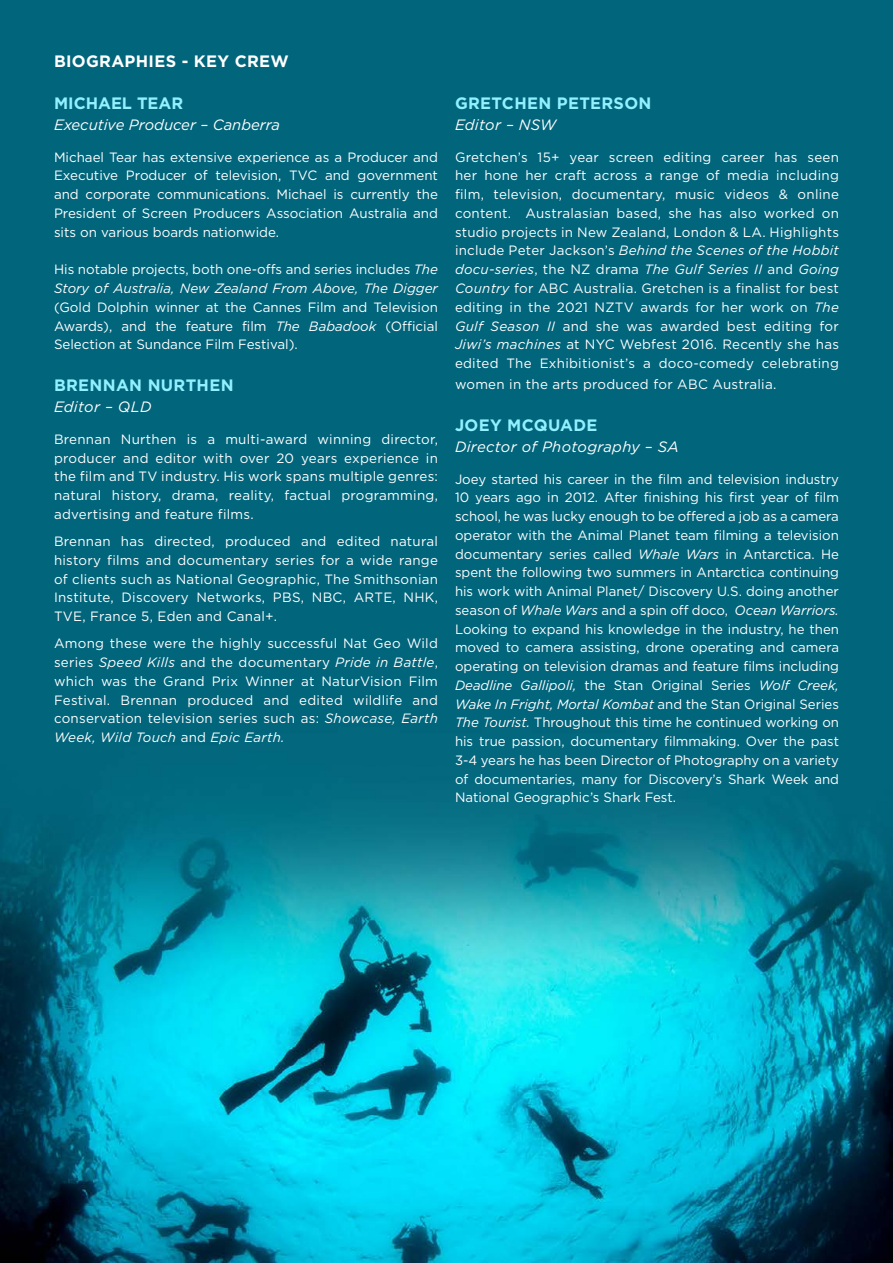
<style>
.page{position:relative;width:893px;height:1263px;background:#fff}
.page>*{position:absolute;margin:0;border:0;box-sizing:border-box;transform-origin:0 0}
.t1{font:700 16.5px "Gotham";letter-spacing:.02em;color:#92f0ff}
.t2{font:700 16.5px "Gotham";letter-spacing:.02em;color:#fff}
.t3{font:700 16.5px "Gotham";color:#92f0ff}
.t4{font:italic 15px "Gotham";letter-spacing:.01em;color:#fff}
.t5{font:13.5px/18.8px "Gotham HTF";letter-spacing:.015em;color:#fff;text-align:justify}
.t6{font:italic 13.5px/18.8px "Gotham HTF";color:#fff}
.s1{font-style:normal}
.s2{font-style:italic}
</style>
<div class="page">
<img style="left:0;top:0;width:893px;height:1263px">
<p class="t2" style="left:54px;top:50px;width:236px">BIOGRAPHIES - KEY CREW</p>
<p class="t3" style="left:54px;top:92px;width:131px">MICHAEL TEAR</p>
<p class="t4" style="left:54px;top:115px;width:228px">Executive Producer – Canberra</p>
<p class="t5" style="left:54px;top:147px;width:385px">Michael Tear has extensive experience as a Producer and Executive Producer of television, TVC and government and corporate communications. Michael is currently the President of Screen Producers Association Australia and sits on various boards nationwide.</p>
<p class="t6" style="left:54px;top:260px;width:385px"><span class="s1">His notable projects, both one-offs and series includes</span> The<br>Story of Australia, New Zealand From Above, The Digger</p>
<p class="t5" style="left:54px;top:297px;width:385px">(Gold Dolphin winner at the Cannes Film and Television Awards), and the feature film <span class="s2">The Babadook</span> (Official Selection at Sundance Film Festival).</p>
<p class="t1" style="left:54px;top:374px;width:181px">BRENNAN NURTHEN</p>
<p class="t4" style="left:54px;top:397px;width:99px">Editor – QLD</p>
<p class="t5" style="left:54px;top:429px;width:385px">Brennan Nurthen is a multi-award winning director, producer and editor with over 20 years experience in the film and TV industry. His work spans multiple genres: natural history, drama, reality, factual programming, advertising and feature films.</p>
<p class="t5" style="left:54px;top:532px;width:385px">Brennan has directed, produced and edited natural history films and documentary series for a wide range of clients such as National Geographic, The Smithsonian Institute, Discovery Networks, PBS, NBC, ARTE, NHK, TVE, France 5, Eden and Canal+.</p>
<p class="t5" style="left:54px;top:634px;width:385px">Among these were the highly successful Nat Geo Wild series <span class="s2">Speed Kills</span> and the documentary <span class="s2">Pride in Battle</span>, which was the Grand Prix Winner at NaturVision Film Festival. Brennan produced and edited wildlife and conservation television series such as: <span class="s2">Showcase, Earth Week, Wild Touch</span> and <span class="s2">Epic Earth.</span></p>
<p class="t1" style="left:455px;top:92px;width:198px">GRETCHEN PETERSON</p>
<p class="t4" style="left:455px;top:115px;width:103px">Editor – NSW</p>
<p class="t5" style="left:455px;top:147px;width:385px">Gretchen’s 15+ year screen editing career has seen her hone her craft across a range of media including film, television, documentary, music videos &amp; online content. Australasian based, she has also worked on studio projects in New Zealand, London &amp; LA. Highlights include Peter Jackson’s <span class="s2">Behind the Scenes of the Hobbit docu-series</span>, the NZ drama <span class="s2">The Gulf Series II</span> and <span class="s2">Going Country</span> for ABC Australia. Gretchen is a finalist for best editing in the 2021 NZTV awards for her work on <span class="s2">The Gulf Season II</span> and she was awarded best editing for <span class="s2">Jiwi’s machines</span> at NYC Webfest 2016. Recently she has edited The Exhibitionist’s a doco-comedy celebrating</p>
<p class="t5" style="left:455px;top:375px;width:323px">women in the arts produced for ABC Australia.</p>
<p class="t1" style="left:455px;top:414px;width:144px">JOEY MCQUADE</p>
<p class="t4" style="left:455px;top:437px;width:225px">Director of Photography – SA</p>
<p class="t5" style="left:455px;top:469px;width:385px">Joey started his career in the film and television industry 10 years ago in 2012. After finishing his first year of film school, he was lucky enough to be offered a job as a camera operator with the Animal Planet team filming a television documentary series called <span class="s2">Whale Wars</span> in Antarctica. He spent the following two summers in Antarctica continuing his work with Animal Planet/ Discovery U.S. doing another season of <span class="s2">Whale Wars</span> and a spin off doco, <span class="s2">Ocean Warriors.<br></span>Looking to expand his knowledge in the industry, he then moved to camera assisting, drone operating and camera operating on television dramas and feature films including <span class="s2">Deadline Gallipoli,</span> the Stan Original Series <span class="s2">Wolf Creek, Wake In Fright, Mortal Kombat</span> and the Stan Original Series <span class="s2">The Tourist.</span> Throughout this time he continued working on his true passion, documentary filmmaking. Over the past 3-4 years he has been Director of Photography on a variety of documentaries, many for Discovery’s Shark Week and National Geographic’s Shark Fest.</p>
</div>
